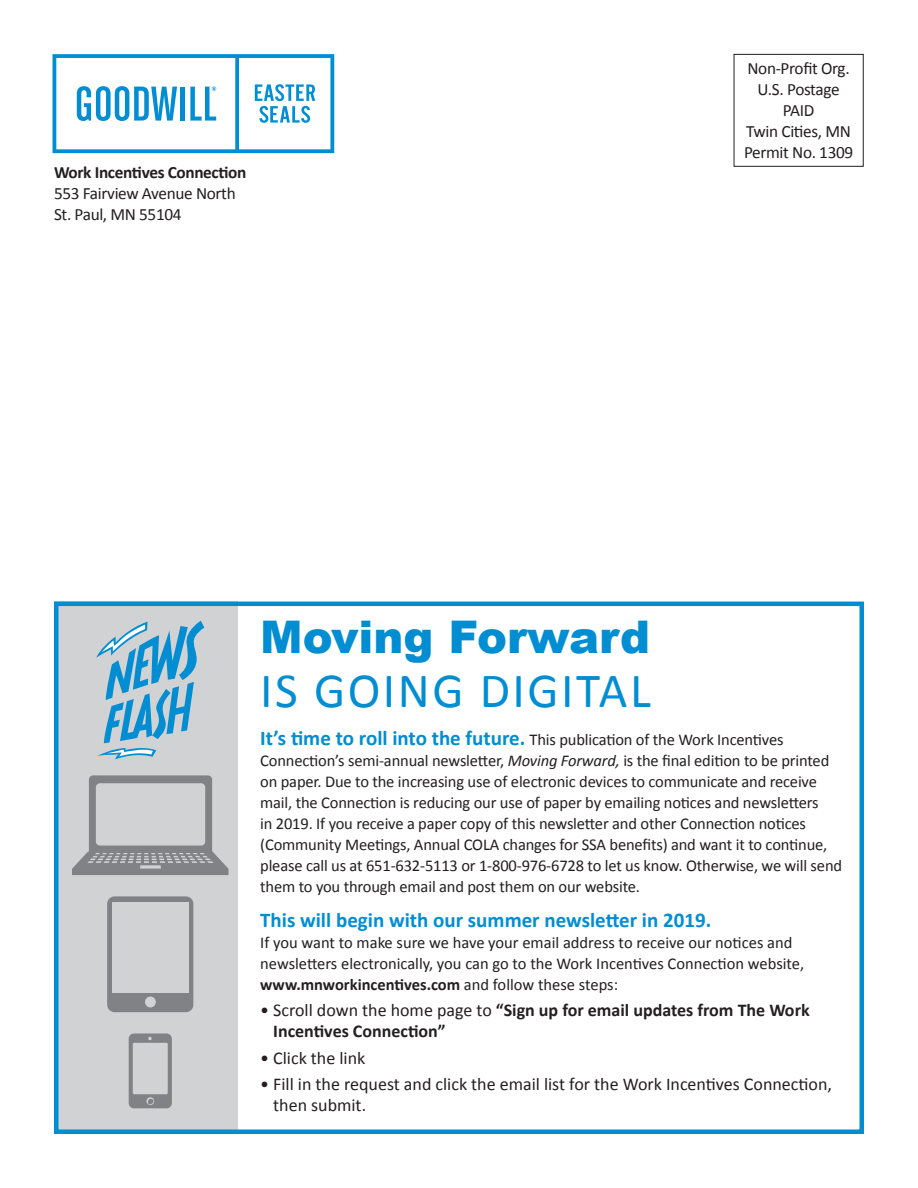
<style>
.page{position:relative;width:918px;height:1188px;background:#fff}
.page>*{position:absolute;margin:0;border:0;box-sizing:border-box;transform-origin:0 0}
.t1{font:49.5px "Calibri";letter-spacing:.05em;color:#008dd1}
.t2{font:900 45px "Arial";color:#008dd1}
.t3{font:700 21px "Calibri";color:#008dd1}
.t4{font:18px/21px "Calibri";color:#231f20}
.t5{font:700 18px/21px "Calibri";color:#231f20}
.t6{font:17.25px/21px "Calibri";letter-spacing:-.02em;color:#231f20}
.t7{font:700 17.25px "Calibri";letter-spacing:-.02em;color:#231f20}
.t8{font:16.5px/21px "Calibri";letter-spacing:-.01em;color:#231f20}
.s1{font-weight:700;font-size:21px;color:#008dd1}
.s2{font-style:italic}
.s3{font-weight:700}
.s4{font-weight:400}
</style>
<div class="page">
<div style="left:54px;top:602px;width:184px;height:532px;background:#d1d2d4"></div>
<div style="left:54px;top:602px;width:810px;height:532px;border:4px solid #008dd1"></div>
<svg style="left:53px;top:54px;width:281px;height:99px"></svg>
<div style="left:734px;top:54px;width:130px;height:113px;border:1px solid #231f20"></div>
<svg style="left:96px;top:621px;width:108px;height:138px"></svg>
<svg style="left:72px;top:775px;width:157px;height:100px"></svg>
<svg style="left:129px;top:1033px;width:43px;height:75px"></svg>
<svg style="left:107px;top:896px;width:86px;height:116px;background:#898a8d"></svg>
<div style="left:112px;top:902px;width:76px;height:90px;background:#d1d2d4"></div>
<p class="t7" style="left:54px;top:162px;width:194px">Work Incentives Connection</p>
<p class="t6" style="left:54px;top:182px;width:183px">553 Fairview Avenue North<br>St. Paul, MN 55104</p>
<p class="t6" style="left:744px;top:57px;width:111px;text-align:center">Non-Profit Org.<br>U.S. Postage<br>PAID<br>Twin Cities, MN<br>Permit No. 1309</p>
<h2 class="t2" style="left:260px;top:604px;width:392px">Moving Forward</h2>
<h1 class="t1" style="left:260px;top:660px;width:392px">IS GOING DIGITAL</h1>
<p class="t8" style="left:260px;top:728px;width:583px"><span class="s1">It’s time to roll into the future.</span> This publication of the Work Incentives Connection’s semi-annual newsletter, <span class="s2">Moving Forward,</span> is the final edition to be printed on paper. Due to the increasing use of electronic devices to communicate and receive mail, the Connection is reducing our use of paper by emailing notices and newsletters<br>in 2019. If you receive a paper copy of this newsletter and other Connection notices (Community Meetings, Annual COLA changes for SSA benefits) and want it to continue, please call us at 651-632-5113 or 1-800-976-6728 to let us know. Otherwise, we will send them to you through email and post them on our website.</p>
<p class="t3" style="left:260px;top:907px;width:453px">This will begin with our summer newsletter in 2019.</p>
<p class="t8" style="left:260px;top:931px;width:546px">If you want to make sure we have your email address to receive our notices and newsletters electronically, you can go to the Work Incentives Connection website, <span class="s3">www.mnworkincentives.com</span> and follow these steps:</p>
<p class="t5" style="left:273px;top:999px;width:538px;text-indent:-13px"><span class="s4">• Scroll down the home page to</span> “Sign up for email updates from The Work<br>Incentives Connection”</p>
<p class="t4" style="left:260px;top:1046px;width:107px">• Click the link</p>
<p class="t4" style="left:273px;top:1073px;width:560px;text-indent:-13px">• Fill in the request and click the email list for the Work Incentives Connection, then submit.</p>
</div>
